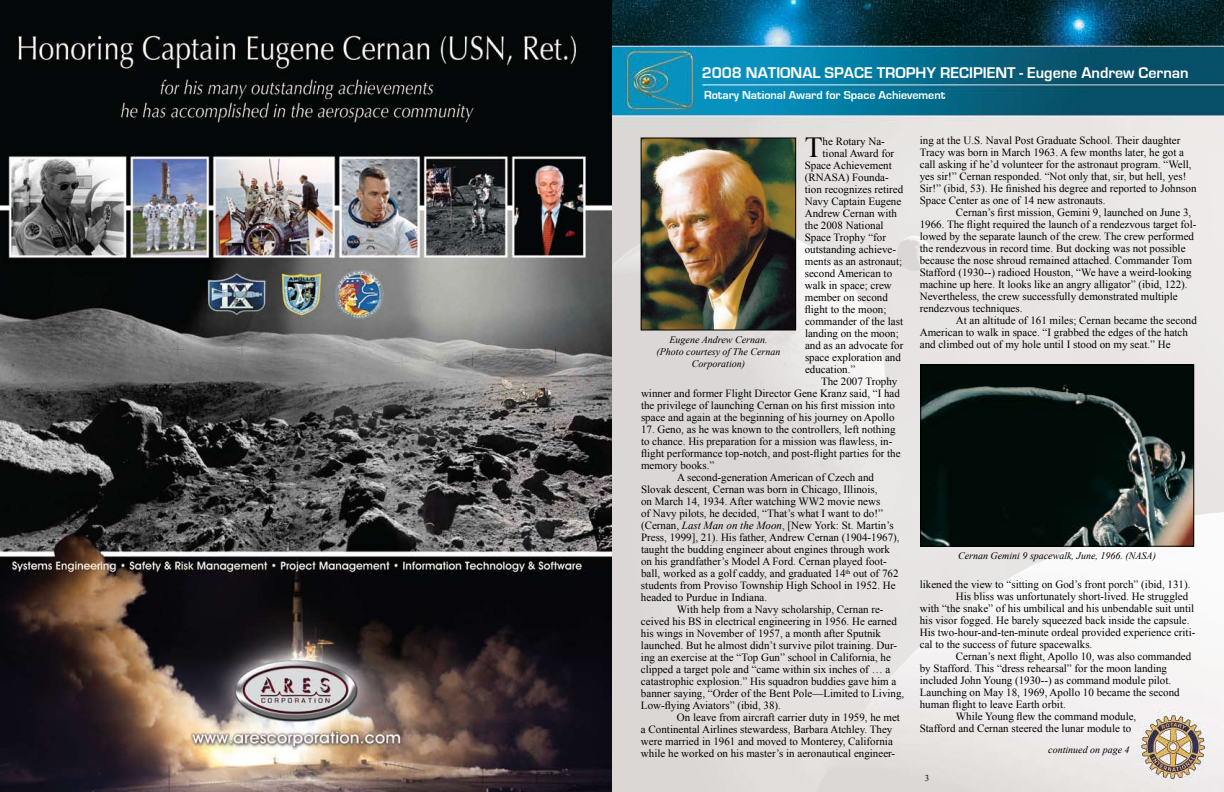
<style>
.page{position:relative;width:1224px;height:792px;background:#fff}
.page>*{position:absolute;margin:0;border:0;box-sizing:border-box;transform-origin:0 0}
.t1{font:29.1px "Times New Roman";color:#000}
.t2{font:700 16px "Eurostile";color:#fff}
.t3{font:700 12px "Eurostile";color:#fff}
.t4{font:11px/12px "Times New Roman";color:#000}
.t5{font:italic 10px/12px "Times New Roman";color:#000;text-align:center}
.t6{font:9px "Times New Roman";color:#000}
.s1{font-style:italic}
</style>
<div class="page">
<img style="left:612px;top:0;width:612px;height:792px">
<img style="left:643px;top:140px;width:151px;height:188px">
<div style="left:641px;top:138px;width:155px;height:192px;border:1px solid #000"></div>
<img style="left:922px;top:366px;width:270px;height:179px">
<div style="left:920px;top:364px;width:274px;height:183px;border:1px solid #000"></div>
<img style="left:0;top:0;width:612px;height:792px">
<h2 class="t2" style="left:702px;top:64px;width:488px">2008 NATIONAL SPACE TROPHY RECIPIENT - Eugene Andrew Cernan</h2>
<p class="t3" style="left:704px;top:89px;width:243px">Rotary National Award for Space Achievement</p>
<h1 class="t1" style="left:805px;top:128px;width:19px">T</h1>
<p class="t4" style="left:823px;top:135px;width:64px">he Rotary Na-</p>
<p class="t4" style="left:823px;top:147px;width:73px">tional Award for</p>
<p class="t4" style="left:805px;top:159px;width:89px">Space Achievement</p>
<p class="t4" style="left:805px;top:171px;width:86px">(RNASA) Founda-</p>
<p class="t4" style="left:805px;top:183px;width:100px">tion recognizes retired</p>
<p class="t4" style="left:805px;top:195px;width:98px">Navy Captain Eugene</p>
<p class="t4" style="left:805px;top:207px;width:94px">Andrew Cernan with</p>
<p class="t4" style="left:805px;top:219px;width:80px">the 2008 National</p>
<p class="t4" style="left:805px;top:231px;width:83px">Space Trophy “for</p>
<p class="t4" style="left:805px;top:243px;width:93px">outstanding achieve-</p>
<p class="t4" style="left:805px;top:255px;width:99px">ments as an astronaut;</p>
<p class="t4" style="left:805px;top:267px;width:89px">second American to</p>
<p class="t4" style="left:805px;top:279px;width:89px">walk in space; crew</p>
<p class="t4" style="left:805px;top:291px;width:85px">member on second</p>
<p class="t4" style="left:805px;top:303px;width:83px">flight to the moon;</p>
<p class="t4" style="left:805px;top:315px;width:100px">commander of the last</p>
<p class="t4" style="left:805px;top:327px;width:95px">landing on the moon;</p>
<p class="t4" style="left:805px;top:339px;width:100px">and as an advocate for</p>
<p class="t4" style="left:805px;top:351px;width:97px">space exploration and</p>
<p class="t4" style="left:805px;top:363px;width:52px">education.”</p>
<p class="t4" style="left:821px;top:375px;width:78px">The 2007 Trophy</p>
<p class="t4" style="left:641px;top:387px;width:261px">winner and former Flight Director Gene Kranz said, “I had</p>
<p class="t4" style="left:641px;top:399px;width:255px">the privilege of launching Cernan on his first mission into</p>
<p class="t4" style="left:641px;top:411px;width:255px">space and again at the beginning of his journey on Apollo</p>
<p class="t4" style="left:641px;top:423px;width:256px">17. Geno, as he was known to the controllers, left nothing</p>
<p class="t4" style="left:641px;top:435px;width:253px">to chance. His preparation for a mission was flawless, in-</p>
<p class="t4" style="left:641px;top:447px;width:261px">flight performance top-notch, and post-flight parties for the</p>
<p class="t4" style="left:641px;top:459px;width:75px">memory books.”</p>
<p class="t4" style="left:677px;top:471px;width:199px">A second-generation American of Czech and</p>
<p class="t4" style="left:641px;top:483px;width:238px">Slovak descent, Cernan was born in Chicago, Illinois,</p>
<p class="t4" style="left:641px;top:495px;width:241px">on March 14, 1934. After watching WW2 movie news</p>
<p class="t4" style="left:641px;top:507px;width:243px">of Navy pilots, he decided, “That’s what I want to do!”</p>
<p class="t4" style="left:641px;top:519px;width:254px">(Cernan, <span class="s1">Last Man on the Moon</span>, [New York: St. Martin’s</p>
<p class="t4" style="left:641px;top:531px;width:260px">Press, 1999], 21). His father, Andrew Cernan (1904-1967),</p>
<p class="t4" style="left:641px;top:543px;width:250px">taught the budding engineer about engines through work</p>
<p class="t4" style="left:641px;top:555px;width:247px">on his grandfather’s Model A Ford. Cernan played foot-</p>
<p class="t4" style="left:641px;top:567px;width:259px">ball, worked as a golf caddy, and graduated 14<sup>th</sup> out of 762</p>
<p class="t4" style="left:641px;top:579px;width:256px">students from Proviso Township High School in 1952. He</p>
<p class="t4" style="left:641px;top:591px;width:128px">headed to Purdue in Indiana.</p>
<p class="t4" style="left:677px;top:603px;width:208px">With help from a Navy scholarship, Cernan re-</p>
<p class="t4" style="left:641px;top:615px;width:258px">ceived his BS in electrical engineering in 1956. He earned</p>
<p class="t4" style="left:641px;top:627px;width:242px">his wings in November of 1957, a month after Sputnik</p>
<p class="t4" style="left:641px;top:639px;width:258px">launched. But he almost didn’t survive pilot training. Dur-</p>
<p class="t4" style="left:641px;top:651px;width:252px">ing an exercise at the “Top Gun” school in California, he</p>
<p class="t4" style="left:641px;top:663px;width:251px">clipped a target pole and “came within six inches of … a</p>
<p class="t4" style="left:641px;top:675px;width:257px">catastrophic explosion.” His squadron buddies gave him a</p>
<p class="t4" style="left:641px;top:687px;width:265px">banner saying, “Order of the Bent Pole—Limited to Living,</p>
<p class="t4" style="left:641px;top:699px;width:142px">Low-flying Aviators” (ibid, 38).</p>
<p class="t4" style="left:677px;top:711px;width:224px">On leave from aircraft carrier duty in 1959, he met</p>
<p class="t4" style="left:641px;top:723px;width:253px">a Continental Airlines stewardess, Barbara Atchley. They</p>
<p class="t4" style="left:641px;top:735px;width:253px">were married in 1961 and moved to Monterey, California</p>
<p class="t4" style="left:641px;top:747px;width:256px">while he worked on his master’s in aeronautical engineer-</p>
<p class="t5" style="left:657px;top:333px;width:125px">Eugene Andrew Cernan. (Photo courtesy of The Cernan<br>Corporation)</p>
<p class="t4" style="left:920px;top:134px;width:278px">ing at the U.S. Naval Post Graduate School. Their daughter Tracy was born in March 1963. A few months later, he got a call asking if he’d volunteer for the astronaut program. “Well, yes sir!” Cernan responded. “Not only that, sir, but hell, yes!<br>Sir!” (ibid, 53). He finished his degree and reported to Johnson Space Center as one of 14 new astronauts.</p>
<p class="t4" style="left:920px;top:206px;width:278px;text-indent:36px">Cernan’s first mission, Gemini 9, launched on June 3, 1966. The flight required the launch of a rendezvous target fol&shy;lowed by the separate launch of the crew. The crew performed the rendezvous in record time. But docking was not possible because the nose shroud remained attached. Commander Tom Stafford (1930--) radioed Houston, “We have a weird-looking machine up here. It looks like an angry alligator” (ibid, 122).<br>Nevertheless, the crew successfully demonstrated multiple rendezvous techniques.</p>
<p class="t4" style="left:920px;top:314px;width:279px;text-indent:36px">At an altitude of 161 miles; Cernan became the second<br>American to walk in space. “I grabbed the edges of the hatch and climbed out of my hole until I stood on my seat.” He</p>
<p class="t5" style="left:958px;top:549px;width:200px">Cernan Gemini 9 spacewalk, June, 1966. (NASA)</p>
<p class="t4" style="left:920px;top:578px;width:272px">likened the view to “sitting on God’s front porch” (ibid, 131).</p>
<p class="t4" style="left:956px;top:590px;width:234px">His bliss was unfortunately short-lived. He struggled</p>
<p class="t4" style="left:920px;top:602px;width:276px">with “the snake” of his umbilical and his unbendable suit until</p>
<p class="t4" style="left:920px;top:614px;width:271px">his visor fogged. He barely squeezed back inside the capsule.</p>
<p class="t4" style="left:920px;top:626px;width:277px">His two-hour-and-ten-minute ordeal provided experience criti-</p>
<p class="t4" style="left:920px;top:638px;width:174px">cal to the success of future spacewalks.</p>
<p class="t4" style="left:956px;top:650px;width:237px">Cernan’s next flight, Apollo 10, was also commanded</p>
<p class="t4" style="left:920px;top:662px;width:249px">by Stafford. This “dress rehearsal” for the moon landing</p>
<p class="t4" style="left:920px;top:674px;width:253px">included John Young (1930--) as command module pilot.</p>
<p class="t4" style="left:920px;top:686px;width:261px">Launching on May 18, 1969, Apollo 10 became the second</p>
<p class="t4" style="left:920px;top:698px;width:148px">human flight to leave Earth orbit.</p>
<p class="t4" style="left:956px;top:710px;width:182px">While Young flew the command module,</p>
<p class="t4" style="left:920px;top:722px;width:213px">Stafford and Cernan steered the lunar module to</p>
<p class="t6" style="left:925px;top:771px;width:6px">3</p>
<p class="t5" style="left:1048px;top:743px;width:83px">continued on page 4</p>
</div>
